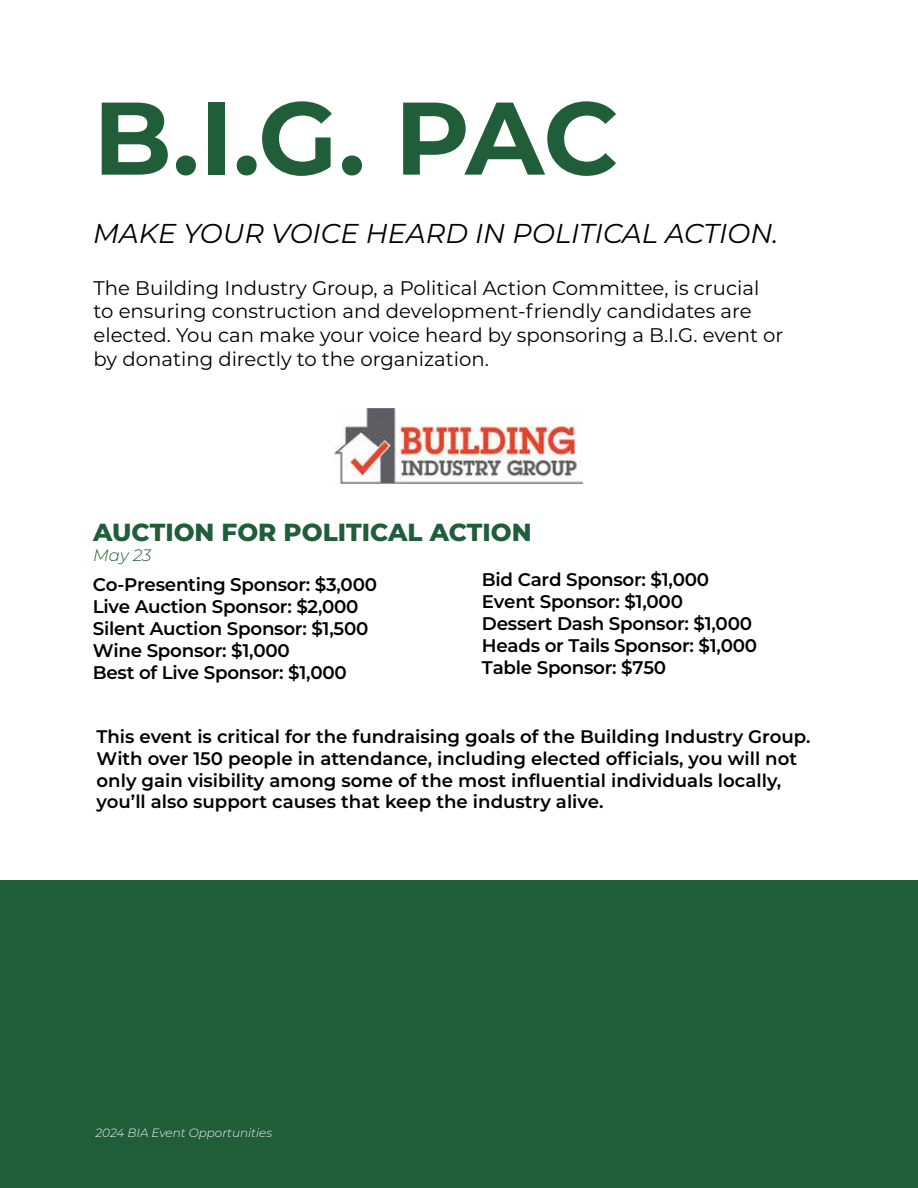
<style>
.page{position:relative;width:918px;height:1188px;background:#fff}
.page>*{position:absolute;margin:0;border:0;box-sizing:border-box;transform-origin:0 0}
.t1{font:700 102.9px "Montserrat";color:#205d39}
.t2{font:italic 27.3px "Montserrat";color:#000}
.t3{font:800 24.6px "Montserrat";color:#205d39}
.t4{font:19.65px/23.5px "Montserrat";color:#000}
.t5{font:600 18.3px/21.9px "Montserrat";letter-spacing:-.015em;color:#000}
.t6{font:600 18.15px/21.8px "Montserrat";color:#000}
.t7{font:italic 300 16.5px "Montserrat";color:#205d39}
.t8{font:italic 300 12px "Montserrat";color:#f2f3f3}
</style>
<div class="page">
<div style="left:0;top:881px;width:918px;height:307px;background:#205d39"></div>
<img style="left:334px;top:408px;width:249px;height:76px">
<h1 class="t1" style="left:93px;top:64px;width:527px">B.I.G. PAC</h1>
<h2 class="t2" style="left:93px;top:214px;width:687px">MAKE YOUR VOICE HEARD IN POLITICAL ACTION.</h2>
<p class="t4" style="left:94px;top:275px;width:691px">The Building Industry Group, a Political Action Committee, is crucial to ensuring construction and development-friendly candidates are elected. You can make your voice heard by sponsoring a B.I.G. event or by donating directly to the organization.</p>
<h3 class="t3" style="left:93px;top:514px;width:440px">AUCTION FOR POLITICAL ACTION</h3>
<p class="t7" style="left:93px;top:543px;width:60px">May 23</p>
<p class="t5" style="left:93px;top:572px;width:286px">Co-Presenting Sponsor: $3,000<br>Live Auction Sponsor: $2,000<br>Silent Auction Sponsor: $1,500<br>Wine Sponsor: $1,000<br>Best of Live Sponsor: $1,000</p>
<p class="t5" style="left:482px;top:568px;width:277px">Bid Card Sponsor: $1,000<br>Event Sponsor: $1,000<br>Dessert Dash Sponsor: $1,000<br>Heads or Tails Sponsor: $1,000<br>Table Sponsor: $750</p>
<p class="t6" style="left:97px;top:725px;width:715px">This event is critical for the fundraising goals of the Building Industry Group.<br>With over 150 people in attendance, including elected officials, you will not only gain visibility among some of the most influential individuals locally, you’ll also support causes that keep the industry alive.</p>
<p class="t8" style="left:95px;top:1124px;width:178px">2024 BIA Event Opportunities</p>
</div>
